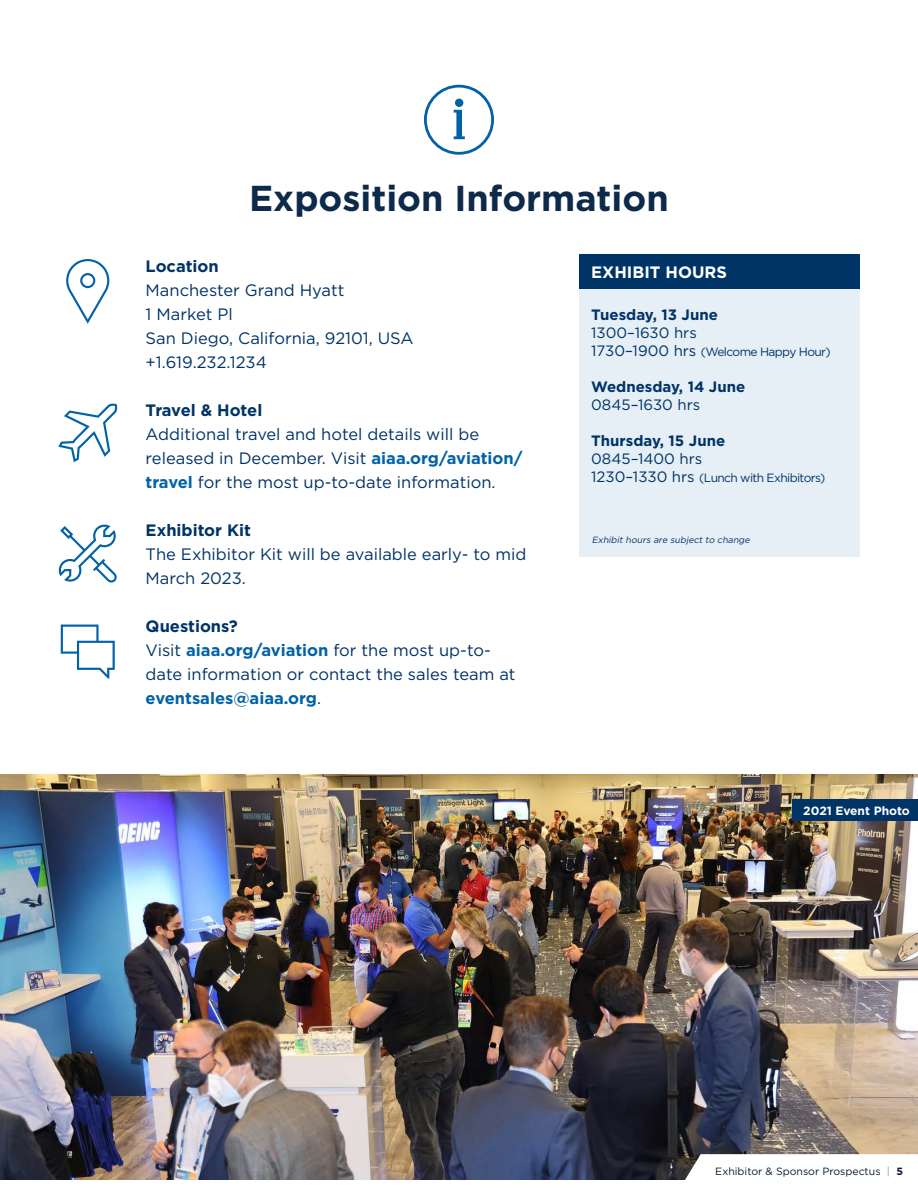
<style>
.page{position:relative;width:918px;height:1188px;background:#fff}
.page>*{position:absolute;margin:0;border:0;box-sizing:border-box;transform-origin:0 0}
.t1{font:700 36px "Gotham";color:#0d2a4b}
.t2{font:16.5px/24px "Gotham";color:#036}
.t3{font:700 16.5px "Gotham";color:#036}
.t4{font:700 16.5px "Gotham";color:#fff}
.t5{font:700 15px "Gotham";color:#036}
.t6{font:15px "Gotham";color:#036}
.t7{font:12px "Gotham";letter-spacing:-.05em;color:#036}
.t8{font:700 12px "Gotham";color:#fff}
.t9{font:10.5px "Gotham";color:#0b1a2e}
.t10{font:italic 9px "Gotham";color:#036}
.s1{font-weight:700;color:#0162a7}
.s2{font-weight:700}
.s3{font-size:15px}
.s4{color:#939598}
</style>
<div class="page">
<img style="left:0;top:774px;width:918px;height:406px">
<svg style="left:680px;top:1154px;width:238px;height:26px"></svg>
<svg style="left:424px;top:85px;width:70px;height:70px"></svg>
<svg style="left:66px;top:259px;width:43px;height:65px"></svg>
<svg style="left:58px;top:404px;width:60px;height:58px"></svg>
<svg style="left:58px;top:525px;width:59px;height:58px"></svg>
<svg style="left:61px;top:625px;width:54px;height:54px"></svg>
<div style="left:579px;top:255px;width:281px;height:34px;background:#036"></div>
<div style="left:579px;top:289px;width:281px;height:267px;background:#e6eff6"></div>
<div style="left:793px;top:799px;width:125px;height:22px;background:#036"></div>
<h1 class="t1" style="left:249px;top:174px;width:421px">Exposition Information</h1>
<p class="t3" style="left:146px;top:255px;width:75px">Location</p>
<p class="t2" style="left:146px;top:278px;width:269px">Manchester Grand Hyatt<br>1 Market Pl<br>San Diego, California, 92101, USA +1.619.232.1234</p>
<p class="t3" style="left:146px;top:399px;width:118px">Travel &amp; Hotel</p>
<p class="t2" style="left:146px;top:422px;width:378px">Additional travel and hotel details will be released in December. Visit <span class="s1">aiaa.org/aviation/ travel</span> for the most up-to-date information.</p>
<p class="t3" style="left:146px;top:519px;width:107px">Exhibitor Kit</p>
<p class="t2" style="left:146px;top:542px;width:382px">The Exhibitor Kit will be available early- to mid<br>March 2023.</p>
<p class="t2" style="left:146px;top:614px;width:371px"><span class="s2">Questions?<br></span>Visit <span class="s1">aiaa.org/aviation</span> for the most up-to&shy;date information or contact the sales team at <span class="s1">eventsales@aiaa.org</span>.</p>
<p class="t4" style="left:591px;top:261px;width:137px">EXHIBIT HOURS</p>
<p class="t5" style="left:591px;top:305px;width:128px">Tuesday, 13 June</p>
<p class="t6" style="left:591px;top:323px;width:107px">1300–1630 hrs</p>
<p class="t7" style="left:591px;top:344px;width:241px"><span class="s3">1730–1900 hrs</span> (Welcome Happy Hour)</p>
<p class="t5" style="left:591px;top:377px;width:155px">Wednesday, 14 June</p>
<p class="t6" style="left:591px;top:395px;width:111px">0845–1630 hrs</p>
<p class="t5" style="left:591px;top:431px;width:135px">Thursday, 15 June</p>
<p class="t6" style="left:591px;top:449px;width:113px">0845–1400 hrs</p>
<p class="t7" style="left:591px;top:470px;width:236px"><span class="s3">1230–1330 hrs</span> (Lunch with Exhibitors)</p>
<p class="t10" style="left:592px;top:534px;width:162px">Exhibit hours are subject to change</p>
<p class="t8" style="left:803px;top:803px;width:108px">2021 Event Photo</p>
<p class="t9" style="left:715px;top:1164px;width:189px">Exhibitor &amp; Sponsor Prospectus <span class="s4">|</span> <span class="s2">5</span></p>
</div>
